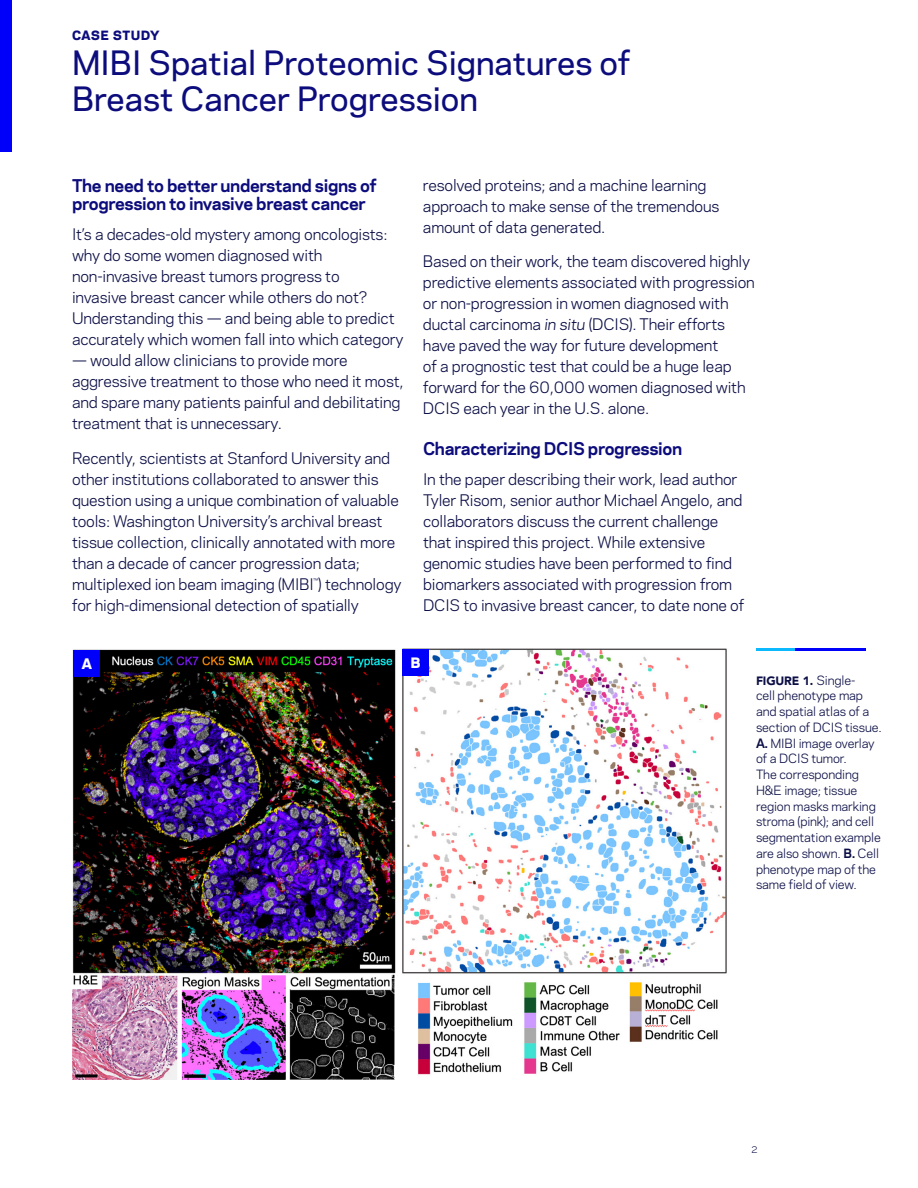
<style>
.page{position:relative;width:918px;height:1188px;background:#fff}
.page>*{position:absolute;margin:0;border:0;box-sizing:border-box;transform-origin:0 0}
.t1{font:500 31.5px/36px "Polaris";color:#0c0c7c}
.t2{font:700 16.5px/18px "Polaris";letter-spacing:-.02em;color:#0c0c7c}
.t3{font:15px/21px "Polaris";letter-spacing:-.01em;color:#0c0f46}
.t4{font:800 13.5px "Polaris";color:#fff}
.t5{font:12px/15.8px "Polaris";letter-spacing:-.01em;color:#0c0f46}
.t6{font:900 12px "Avenir LT Std";letter-spacing:-.01em;color:#0c0f46}
.t7{font:800 12px "Polaris";letter-spacing:.07em;color:#0c0c7c}
.t8{font:8.7px "Polaris";color:#0c0f46}
.s1{font-style:italic}
.s2{font-family:"Polaris";font-weight:400}
.s3{font-weight:700}
</style>
<div class="page">
<div style="left:0;top:0;width:12px;height:152px;background:#0000fa"></div>
<img style="left:72px;top:648px;width:655px;height:432px">
<hr style="left:795px;top:648px;width:71px;height:3px;background:#0000fa">
<hr style="left:756px;top:648px;width:39px;height:3px;background:#0cb9ff">
<div style="left:74px;top:650px;width:26px;height:27px;background:#0000fa"></div>
<div style="left:402px;top:649px;width:27px;height:27px;background:#0000fa"></div>
<p class="t7" style="left:72px;top:25px;width:89px">CASE STUDY</p>
<h1 class="t1" style="left:72px;top:43px;width:560px">MIBI Spatial Proteomic Signatures of<br>Breast Cancer Progression</h1>
<p class="t2" style="left:72px;top:176px;width:306px">The need to better understand signs of progression to invasive breast cancer</p>
<p class="t3" style="left:72px;top:223px;width:333px">It’s a decades-old mystery among oncologists: why do some women diagnosed with non-invasive breast tumors progress to<br>invasive breast cancer while others do not?<br>Understanding this — and being able to predict accurately which women fall into which category</p>
<p class="t3" style="left:72px;top:349px;width:333px">— would allow clinicians to provide more aggressive treatment to those who need it most, and spare many patients painful and debilitating treatment that is unnecessary.</p>
<p class="t3" style="left:72px;top:446px;width:331px">Recently, scientists at Stanford University and other institutions collaborated to answer this question using a unique combination of valuable tools: Washington University’s archival breast tissue collection, clinically annotated with more than a decade of cancer progression data; multiplexed ion beam imaging (MIBI<sup>™</sup>) technology for high-dimensional detection of spatially</p>
<p class="t3" style="left:423px;top:174px;width:298px">resolved proteins; and a machine learning approach to make sense of the tremendous amount of data generated.</p>
<p class="t3" style="left:423px;top:250px;width:333px">Based on their work, the team discovered highly predictive elements associated with progression or non-progression in women diagnosed with ductal carcinoma <span class="s1">in situ</span> (DCIS). Their efforts have paved the way for future development<br>of a prognostic test that could be a huge leap forward for the 60,000 women diagnosed with DCIS each year in the U.S. alone.</p>
<p class="t2" style="left:423px;top:439px;width:261px">Characterizing DCIS progression</p>
<p class="t3" style="left:423px;top:468px;width:323px">In the paper describing their work, lead author Tyler Risom, senior author Michael Angelo, and collaborators discuss the current challenge that inspired this project. While extensive genomic studies have been performed to find biomarkers associated with progression from DCIS to invasive breast cancer, to date none of</p>
<p class="t4" style="left:82px;top:652px;width:12px">A</p>
<p class="t4" style="left:411px;top:651px;width:11px">B</p>
<p class="t6" style="left:756px;top:673px;width:101px">FIGURE 1. <span class="s2">Single-</span></p>
<p class="t5" style="left:756px;top:687px;width:127px">cell phenotype map and spatial atlas of a section of DCIS tissue.<br><span class="s3">A.</span> MIBI image overlay of a DCIS tumor.<br>The corresponding<br>H&amp;E image; tissue region masks marking stroma (pink); and cell segmentation example are also shown. <span class="s3">B.</span> Cell phenotype map of the same field of view.</p>
<p class="t8" style="left:751px;top:1143px;width:8px">2</p>
</div>
